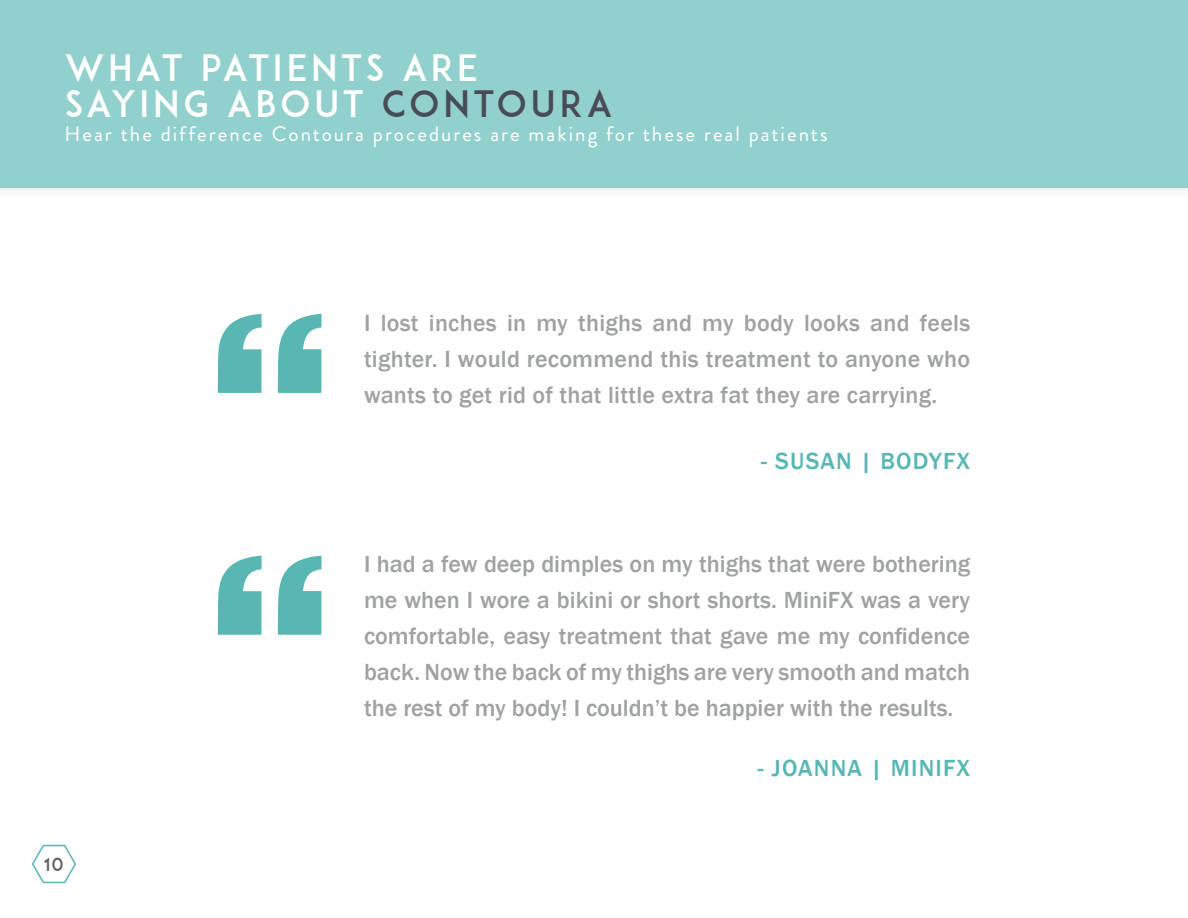
<style>
.page{position:relative;width:1188px;height:918px;background:#fff}
.page>*{position:absolute;margin:0;border:0;box-sizing:border-box;transform-origin:0 0}
.Body_Copy{font:36px "ADAM.CGPRO";letter-spacing:.095em;color:#fff}
.t1{font:500 24px/36px "Franklin Gothic";color:#9fa2a3;text-align:justify}
.t2{font:500 24px "Franklin Gothic";letter-spacing:.05em;color:#58b7b3}
.Body_Copy-2{font:21px "Brandon Grotesque";letter-spacing:.095em;color:#fff}
.t3{font:18px "ADAM.CGPRO";color:#636366}
.s1{color:#484b58}
</style>
<div class="page">
<div style="left:0;top:0;width:1188px;height:201px;background:#f9f9f9"></div>
<div style="left:0;top:0;width:1188px;height:188px;background:#92d0cd"></div>
<svg style="left:32px;top:844px;width:44px;height:40px"></svg>
<svg style="left:218px;top:314px;width:44px;height:79px"></svg>
<svg style="left:278px;top:314px;width:44px;height:79px"></svg>
<svg style="left:218px;top:556px;width:44px;height:79px"></svg>
<svg style="left:278px;top:556px;width:44px;height:79px"></svg>
<p class="Body_Copy" style="left:64px;top:46px;width:415px">WHAT PATIENTS ARE</p>
<p class="Body_Copy" style="left:64px;top:82px;width:549px">SAYING ABOUT <span class="s1">CONTOURA</span></p>
<p class="Body_Copy-2" style="left:64px;top:120px;width:765px">Hear the difference Contoura procedures are making for these real patients</p>
<p class="t1" style="left:364px;top:305px;width:608px">I lost inches in my thighs and my body looks and feels tighter. I would recommend this treatment to anyone who wants to get rid of that little extra fat they are carrying.</p>
<p class="t2" style="left:761px;top:446px;width:211px">- SUSAN | BODYFX</p>
<p class="t3" style="left:44px;top:853px;width:21px">10</p>
<p class="t1" style="left:364px;top:547px;width:608px">I had a few deep dimples on my thighs that were bothering me when I wore a bikini or short shorts. MiniFX was a very comfortable, easy treatment that gave me my confidence back. Now the back of my thighs are very smooth and match the rest of my body! I couldn’t be happier with the results.</p>
<p class="t2" style="left:758px;top:754px;width:214px">- JOANNA | MINIFX</p>
</div>
